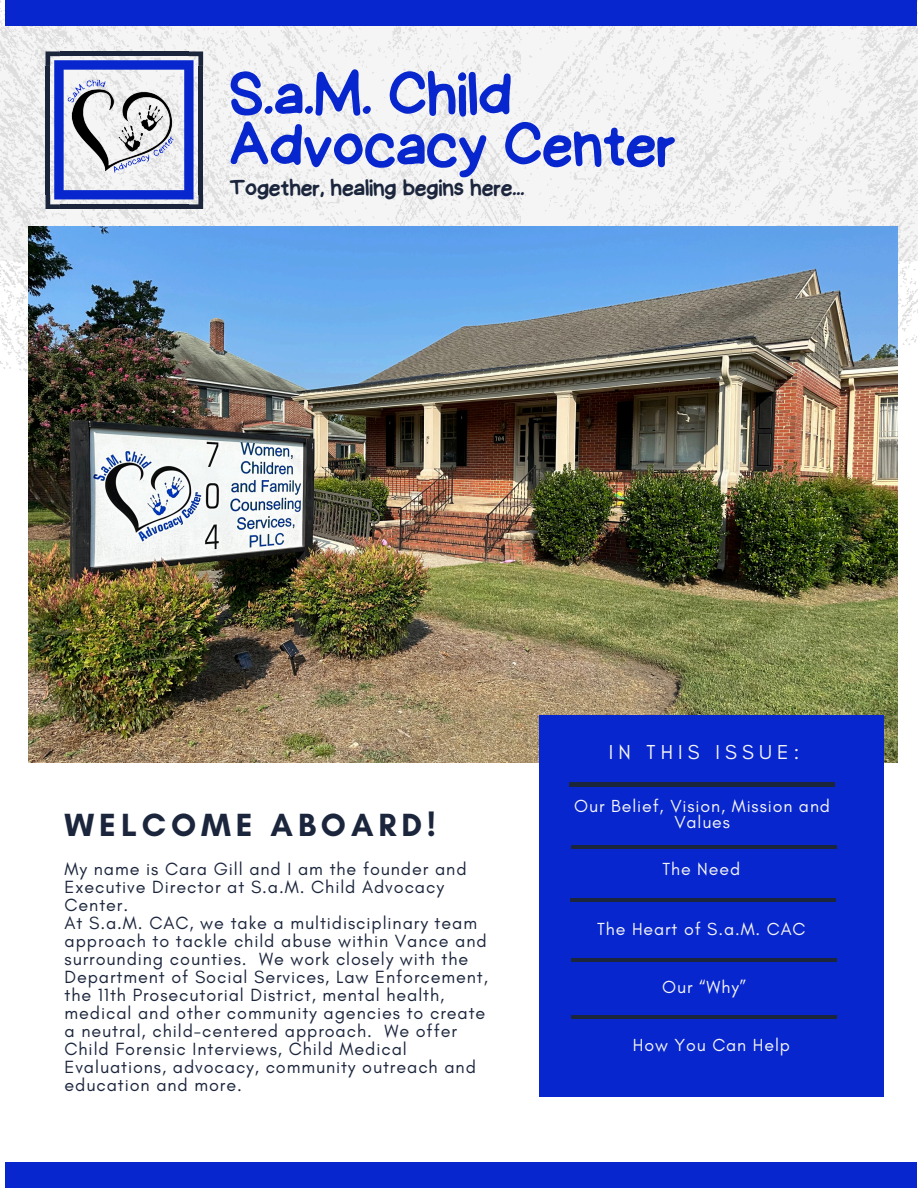
<style>
.page{position:relative;width:918px;height:1188px;background:#fff}
.page>*{position:absolute;margin:0;border:0;box-sizing:border-box;transform-origin:0 0}
.t1{font:63px/50.7px "Handyman";color:#0726cd}
.t2{font:700 32.7px "Glacial Indifference";letter-spacing:.15em;color:#1b253c}
.t3{font:24px "Handyman";color:#1b253c}
.t4{font:20.55px "Glacial Indifference";letter-spacing:.25em;color:#f5f5f5}
.t5{font:18px/18px "Glacial Indifference";letter-spacing:.05em;color:#1b253c}
.t6{font:17.85px/16.6px "Glacial Indifference";letter-spacing:.05em;color:#f5f5f5;text-align:center}
</style>
<div class="page">
<svg style="left:521px;top:0;width:397px;height:348px;fill:#f5f5f5"></svg>
<svg style="left:0;top:0;width:521px;height:372px;fill:#f5f5f5"></svg>
<img style="left:29px;top:227px;width:868px;height:535px">
<div style="left:5px;top:0;width:912px;height:26px;background:#0726cd"></div>
<div style="left:5px;top:1162px;width:911px;height:26px;background:#0726cd"></div>
<svg style="left:46px;top:51px;width:157px;height:158px"></svg>
<div style="left:539px;top:715px;width:345px;height:381px;background:#0726cd"></div>
<hr style="left:569px;top:783px;width:265px;height:3px;background:#1b253c">
<hr style="left:570px;top:898px;width:265px;height:4px;background:#1b253c">
<hr style="left:571px;top:958px;width:265px;height:4px;background:#1b253c">
<hr style="left:571px;top:1016px;width:265px;height:3px;background:#1b253c">
<hr style="left:571px;top:845px;width:265px;height:4px;background:#1b253c">
<p class="t1" style="left:229px;top:69px;width:448px">S.a.M. Child<br>Advocacy Center</p>
<p class="t3" style="left:229px;top:176px;width:297px">Together, healing begins here...</p>
<p class="t2" style="left:65px;top:805px;width:373px">WELCOME ABOARD!</p>
<p class="t5" style="left:65px;top:860px;width:404px">My name is Cara Gill and I am the founder and<br>Executive Director at S.a.M. Child Advocacy<br>Center.</p>
<p class="t5" style="left:65px;top:914px;width:425px">At S.a.M. CAC, we take a multidisciplinary team approach to tackle child abuse within Vance and surrounding counties. We work closely with the Department of Social Services, Law Enforcement, the 11th Prosecutorial District, mental health, medical and other community agencies to create a neutral, child-centered approach. We offer Child Forensic Interviews, Child Medical Evaluations, advocacy, community outreach and education and more.</p>
<h1 class="t4" style="left:609px;top:740px;width:192px">IN THIS ISSUE:</h1>
<h3 class="t6" style="left:574px;top:797px;width:257px">Our Belief, Vision, Mission and<br>Values</h3>
<h4 class="t6" style="left:662px;top:860px;width:79px">The Need</h4>
<p class="t6" style="left:597px;top:920px;width:210px">The Heart of S.a.M. CAC</p>
<p class="t6" style="left:662px;top:979px;width:85px">Our “Why”</p>
<p class="t6" style="left:633px;top:1036px;width:159px">How You Can Help</p>
</div>
